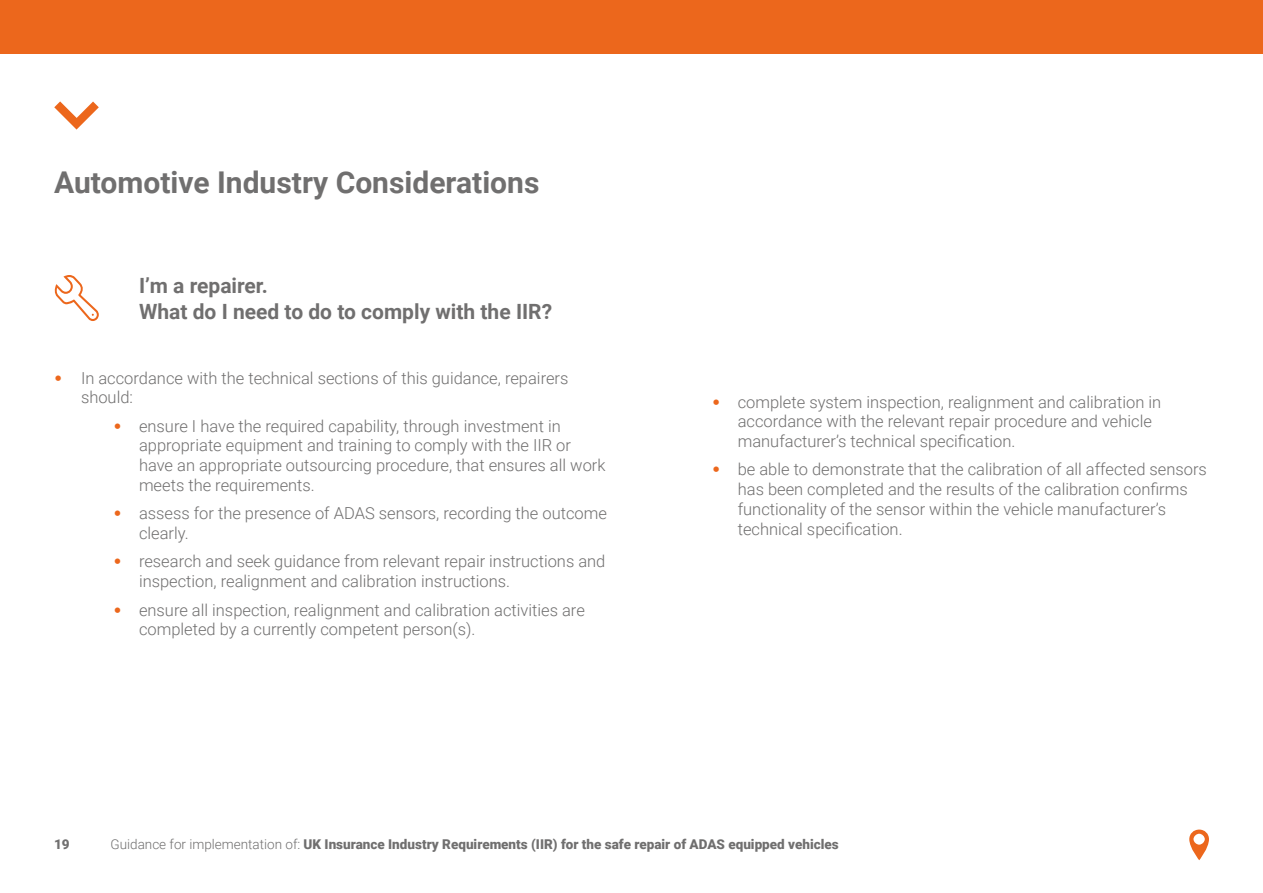
<style>
.page{position:relative;width:1263px;height:893px;background:#fff}
.page>*{position:absolute;margin:0;border:0;box-sizing:border-box;transform-origin:0 0}
.t1{font:700 30px "Roboto";color:#706f6f}
.t2{font:700 21px/25.2px "Roboto";color:#706f6f}
.t3{font:300 16.5px/19.8px "Roboto";color:#706f6f}
.t4{font:900 13.5px "Roboto";color:#706f6f}
.s1{font-family:"Arial";font-weight:900;color:#ec671c}
.s2{font-weight:300}
</style>
<div class="page">
<div style="left:0;top:0;width:1263px;height:54px;background:#ec671c"></div>
<svg style="left:54px;top:101px;width:45px;height:29px"></svg>
<svg style="left:54px;top:275px;width:45px;height:46px"></svg>
<svg style="left:1189px;top:830px;width:20px;height:30px"></svg>
<h1 class="t1" style="left:54px;top:161px;width:487px">Automotive Industry Considerations</h1>
<p class="t2" style="left:139px;top:273px;width:415px">I’m a repairer.<br>What do I need to do to comply with the IIR?</p>
<p class="t3" style="left:81px;top:367px;width:489px;text-indent:-27px"><span class="s1">•</span> In accordance with the technical sections of this guidance, repairers should:</p>
<p class="t3" style="left:139px;top:415px;width:468px;text-indent:-26px"><span class="s1">•</span> ensure I have the required capability, through investment in appropriate equipment and training to comply with the IIR or have an appropriate outsourcing procedure, that ensures all work meets the requirements.</p>
<p class="t3" style="left:139px;top:503px;width:469px;text-indent:-26px"><span class="s1">•</span> assess for the presence of ADAS sensors, recording the outcome clearly.</p>
<p class="t3" style="left:139px;top:551px;width:468px;text-indent:-26px"><span class="s1">•</span> research and seek guidance from relevant repair instructions and inspection, realignment and calibration instructions.</p>
<p class="t3" style="left:139px;top:599px;width:447px;text-indent:-26px"><span class="s1">•</span> ensure all inspection, realignment and calibration activities are completed by a currently competent person(s).</p>
<p class="t3" style="left:738px;top:391px;width:425px;text-indent:-26px"><span class="s1">•</span> complete system inspection, realignment and calibration in accordance with the relevant repair procedure and vehicle manufacturer’s technical specification.</p>
<p class="t3" style="left:738px;top:459px;width:471px;text-indent:-26px"><span class="s1">•</span> be able to demonstrate that the calibration of all affected sensors has been completed and the results of the calibration confirms functionality of the sensor within the vehicle manufacturer’s technical specification.</p>
<p class="t4" style="left:54px;top:835px;width:17px">19</p>
<p class="t4" style="left:111px;top:835px;width:730px"><span class="s2">Guidance for implementation of:</span> UK Insurance Industry Requirements (IIR) for the safe repair of ADAS equipped vehicles</p>
</div>
